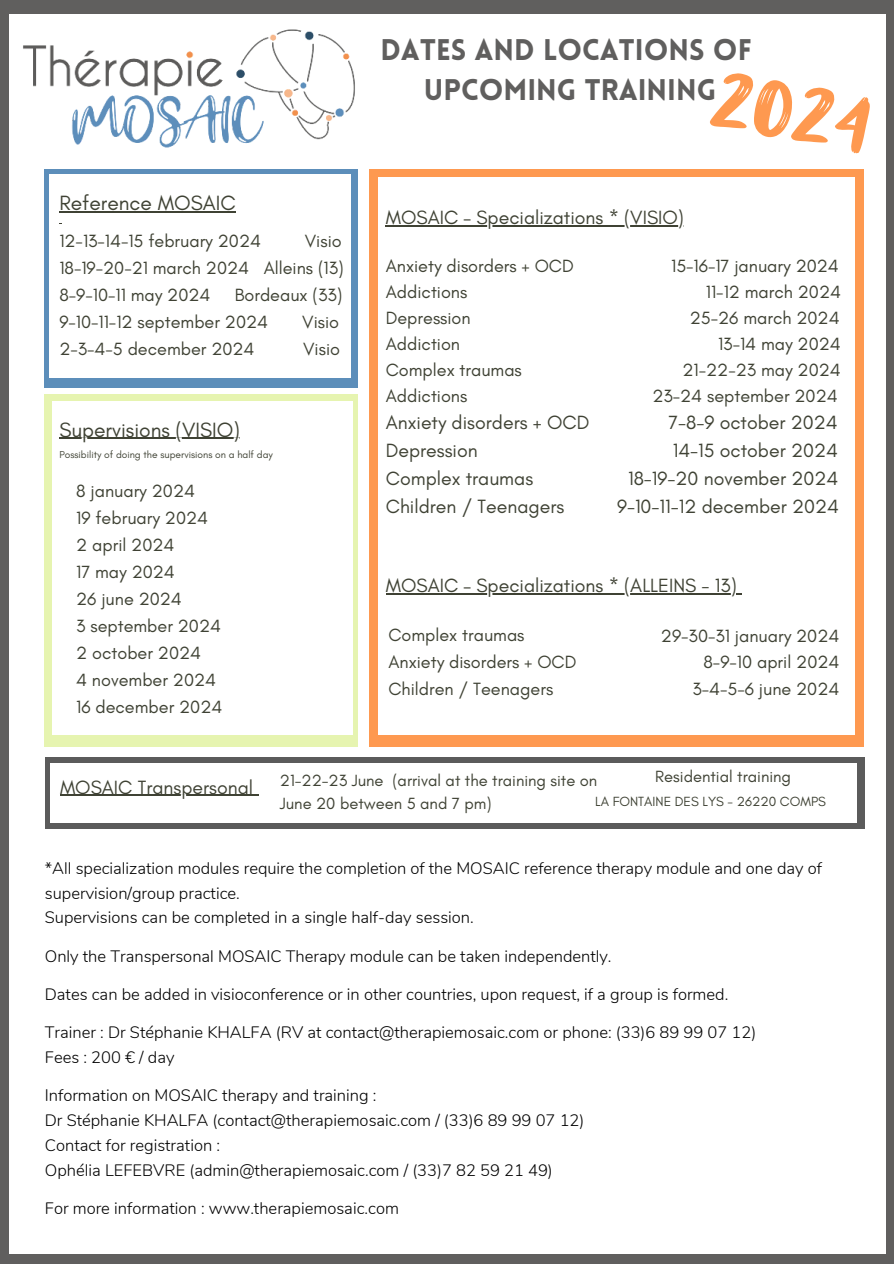
<style>
.page{position:relative;width:894px;height:1264px;background:#fff}
.page>*{position:absolute;margin:0;border:0;box-sizing:border-box;transform-origin:0 0}
.t1{font:104.85px "Better Together Script";color:#fe9950}
.t2{font:900 29.25px "Lovelo";color:#605f5e}
.t3{font:21px "Glacial Indifference";color:#3f4234}
.t4{font:19.5px "Glacial Indifference";color:#3f4234}
.t5{font:18px/27px "Glacial Indifference";color:#3f4234}
.t6{font:300 16.5px/24.8px "Nunito";color:#000}
.t7{font:16.5px/22.5px "Glacial Indifference";color:#3f4234}
.t8{font:13.5px "Glacial Indifference";color:#3f4234}
.t9{font:10.2px "Glacial Indifference";color:#3f4234}
</style>
<div class="page">
<div style="left:0;top:0;width:893px;height:1263px;background:#605f5e"></div>
<div style="left:10px;top:14px;width:876px;height:1239px;background:#fff"></div>
<div style="left:44px;top:169px;width:313px;height:218px;background:#5c8eba"></div>
<img style="left:9px;top:14px;width:349px;height:163px">
<div style="left:369px;top:169px;width:494px;height:577px;background:linear-gradient(to right,#fe9950,#fe9950)"></div>
<div style="left:378px;top:177px;width:476px;height:557px;background:#fff"></div>
<hr style="left:385px;top:225px;width:298px;height:1px;background:#3f4234">
<div style="left:45px;top:757px;width:819px;height:71px;background:#5b5b5b"></div>
<div style="left:51px;top:763px;width:805px;height:60px;background:#fff"></div>
<div style="left:44px;top:394px;width:313px;height:352px;background:#e6f4b0"></div>
<div style="left:52px;top:401px;width:300px;height:333px;background:#fff"></div>
<hr style="left:59px;top:438px;width:181px;height:1px;background:#3f4234">
<div style="left:49px;top:174px;width:302px;height:203px;background:#fff"></div>
<hr style="left:59px;top:211px;width:177px;height:2px;background:#3f4234">
<hr style="left:60px;top:794px;width:193px;height:1px;background:#3f4234">
<hr style="left:385px;top:593px;width:351px;height:1px;background:#3f4234">
<p class="t3" style="left:59px;top:190px;width:178px">Reference MOSAIC</p>
<p class="t5" style="left:59px;top:227px;width:203px">12-13-14-15 february 2024</p>
<p class="t5" style="left:305px;top:227px;width:38px">Visio</p>
<p class="t5" style="left:59px;top:254px;width:286px">18-19-20-21 march 2024 Alleins (13)<br>8-9-10-11 may 2024</p>
<p class="t5" style="left:235px;top:281px;width:109px">Bordeaux (33)</p>
<p class="t5" style="left:59px;top:308px;width:210px">9-10-11-12 september 2024</p>
<p class="t5" style="left:302px;top:308px;width:38px">Visio</p>
<p class="t5" style="left:59px;top:335px;width:197px">2-3-4-5 december 2024</p>
<p class="t5" style="left:303px;top:335px;width:38px">Visio</p>
<p class="t3" style="left:59px;top:417px;width:182px">Supervisions (VISIO)</p>
<p class="t9" style="left:59px;top:449px;width:215px">Possibility of doing the supervisions on a half day</p>
<p class="t5" style="left:76px;top:477px;width:120px">8 january 2024</p>
<p class="t5" style="left:76px;top:504px;width:133px">19 february 2024</p>
<p class="t5" style="left:76px;top:531px;width:100px">2 april 2024</p>
<p class="t5" style="left:76px;top:558px;width:100px">17 may 2024</p>
<p class="t5" style="left:76px;top:585px;width:107px">26 june 2024</p>
<p class="t5" style="left:76px;top:612px;width:146px">3 september 2024</p>
<p class="t5" style="left:76px;top:639px;width:126px">2 october 2024</p>
<p class="t5" style="left:76px;top:666px;width:141px">4 november 2024</p>
<p class="t5" style="left:76px;top:693px;width:148px">16 december 2024</p>
<p class="t2" style="left:380px;top:38px;width:372px">DATES AND LOCATIONS OF</p>
<p class="t2" style="left:424px;top:78px;width:294px">UPCOMING TRAINING</p>
<p class="t1" style="left:720px;top:53px;width:160px;rotate:10deg">2024</p>
<p class="t4" style="left:385px;top:205px;width:299px">MOSAIC – Specializations * (VISIO)</p>
<p class="t5" style="left:385px;top:252px;width:189px">Anxiety disorders + OCD</p>
<p class="t5" style="left:671px;top:252px;width:169px">15-16-17 january 2024</p>
<p class="t5" style="left:385px;top:278px;width:83px">Addictions</p>
<p class="t5" style="left:705px;top:278px;width:137px">11-12 march 2024</p>
<p class="t5" style="left:385px;top:304px;width:86px">Depression</p>
<p class="t5" style="left:689px;top:304px;width:151px">25-26 march 2024</p>
<p class="t5" style="left:385px;top:330px;width:76px">Addiction</p>
<p class="t5" style="left:718px;top:330px;width:124px">13-14 may 2024</p>
<p class="t5" style="left:385px;top:356px;width:138px">Complex traumas</p>
<p class="t5" style="left:682px;top:356px;width:160px">21-22-23 may 2024</p>
<p class="t5" style="left:385px;top:382px;width:83px">Addictions</p>
<p class="t5" style="left:652px;top:382px;width:187px">23-24 september 2024</p>
<p class="t4" style="left:385px;top:410px;width:205px">Anxiety disorders + OCD</p>
<p class="t4" style="left:668px;top:410px;width:171px">7-8-9 october 2024</p>
<p class="t4" style="left:385px;top:438px;width:93px">Depression</p>
<p class="t4" style="left:672px;top:438px;width:166px">14-15 october 2024</p>
<p class="t4" style="left:385px;top:466px;width:149px">Complex traumas</p>
<p class="t4" style="left:628px;top:466px;width:211px">18-19-20 november 2024</p>
<p class="t4" style="left:385px;top:495px;width:180px">Children / Teenagers</p>
<p class="t4" style="left:617px;top:495px;width:223px">9-10-11-12 december 2024</p>
<p class="t4" style="left:385px;top:573px;width:352px">MOSAIC – Specializations * (ALLEINS - 13)</p>
<p class="t5" style="left:660px;top:621px;width:180px">29-30-31 january 2024</p>
<p class="t5" style="left:703px;top:648px;width:137px">8-9-10 april 2024</p>
<p class="t5" style="left:692px;top:675px;width:148px">3-4-5-6 june 2024</p>
<p class="t5" style="left:388px;top:621px;width:138px">Complex traumas</p>
<p class="t5" style="left:388px;top:648px;width:189px">Anxiety disorders + OCD</p>
<p class="t5" style="left:388px;top:675px;width:166px">Children / Teenagers</p>
<p class="t4" style="left:60px;top:775px;width:194px">MOSAIC Transpersonal</p>
<p class="t7" style="left:655px;top:765px;width:137px">Residential training</p>
<p class="t8" style="left:595px;top:792px;width:232px">LA FONTAINE DES LYS - 26220 COMPS</p>
<p class="t7" style="left:280px;top:769px;width:319px">21-22-23 June (arrival at the training site on<br>June 20 between 5 and 7 pm)</p>
<p class="t6" style="left:45px;top:856px;width:778px">*All specialization modules require the completion of the MOSAIC reference therapy module and one day of supervision/group practice.</p>
<p class="t6" style="left:45px;top:905px;width:430px">Supervisions can be completed in a single half-day session.</p>
<p class="t6" style="left:45px;top:943px;width:568px">Only the Transpersonal MOSAIC Therapy module can be taken independently.</p>
<p class="t6" style="left:45px;top:982px;width:684px">Dates can be added in visioconference or in other countries, upon request, if a group is formed.</p>
<p class="t6" style="left:45px;top:1020px;width:712px">Trainer : Dr Stéphanie KHALFA (RV at contact@therapiemosaic.com or phone: (33)6 89 99 07 12)</p>
<p class="t6" style="left:45px;top:1045px;width:131px">Fees : 200 € / day</p>
<p class="t6" style="left:45px;top:1083px;width:333px">Information on MOSAIC therapy and training :</p>
<p class="t6" style="left:45px;top:1108px;width:541px">Dr Stéphanie KHALFA (contact@therapiemosaic.com / (33)6 89 99 07 12)</p>
<p class="t6" style="left:45px;top:1133px;width:177px">Contact for registration :</p>
<p class="t6" style="left:45px;top:1157px;width:509px">Ophélia LEFEBVRE (admin@therapiemosaic.com / (33)7 82 59 21 49)</p>
<p class="t6" style="left:45px;top:1196px;width:355px">For more information : www.therapiemosaic.com</p>
</div>
